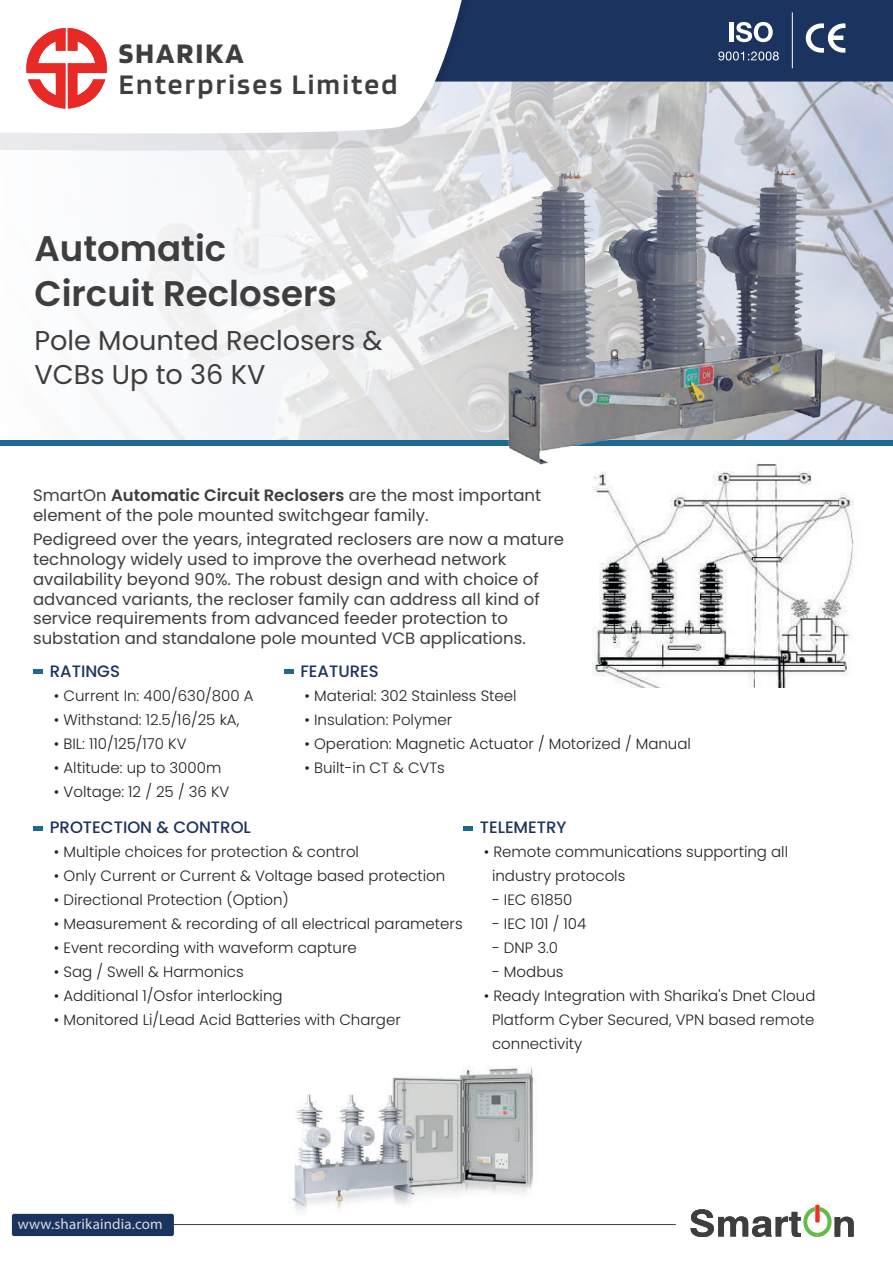
<style>
.page{position:relative;width:893px;height:1263px;background:#fff}
.page>*{position:absolute;margin:0;border:0;box-sizing:border-box;transform-origin:0 0}
.t1{font:600 35.55px/45px "Poppins";color:#3e3e3f}
.t2{font:600 29.55px "Blinker";letter-spacing:.075em;color:#3e3e3f}
.t3{font:700 29.55px "Blinker";letter-spacing:.075em;color:#3e3e3f}
.t4{font:27.15px/34.3px "Poppins";color:#3e3e3f}
.t5{font:16.5px/19.8px "Poppins";color:#3e3e3f}
.t6{font:500 16.5px "Poppins";color:#1b335f}
.t7{font:300 15px/24px "Poppins";color:#231f20}
.t8{font:15px "Myriad Pro";letter-spacing:.01em;color:#d9dadc}
.s1{font-weight:600}
</style>
<div class="page">
<img style="left:292px;top:1067px;width:243px;height:145px">
<svg style="left:107px;top:82px;width:786px;height:358px"></svg>
<svg style="left:0;top:82px;width:473px;height:69px;background:#e0e1e4"></svg>
<svg style="left:0;top:82px;width:465px;height:55px"></svg>
<div style="left:0;top:440px;width:893px;height:5px;background:#1e6991"></div>
<svg style="left:434px;top:0;width:459px;height:82px;background:#2a4069"></svg>
<hr style="left:792px;top:12px;width:1px;height:56px;background:#fff">
<svg style="left:24px;top:28px;width:85px;height:81px"></svg>
<hr style="left:174px;top:1224px;width:502px;height:1px;background:#3e3e3f">
<div style="left:33px;top:669px;width:10px;height:5px;background:#1e6991"></div>
<div style="left:284px;top:669px;width:9px;height:5px;background:#1e6991"></div>
<div style="left:33px;top:826px;width:10px;height:5px;background:#1e6991"></div>
<div style="left:463px;top:826px;width:10px;height:5px;background:#1e6991"></div>
<div style="left:12px;top:1214px;width:162px;height:22px;background:#1b335f;border-radius:2px"></div>
<svg style="left:690px;top:1204px;width:164px;height:33px"></svg>
<div style="left:815px;top:1206px;width:5px;height:18px;background:#f69796"></div>
<div style="left:815px;top:1205px;width:4px;height:17px;border:1px solid #ee2f2d"></div>
<img style="left:485px;top:155px;width:368px;height:310px">
<img style="left:578px;top:450px;width:276px;height:237px">
<h2 class="t3" style="left:119px;top:39px;width:126px">SHARIKA</h2>
<h2 class="t2" style="left:119px;top:69px;width:280px">Enterprises Limited</h2>
<h1 class="t1" style="left:34px;top:227px;width:304px">Automatic<br>Circuit Reclosers</h1>
<h3 class="t4" style="left:34px;top:323px;width:350px">Pole Mounted Reclosers &amp;<br>VCBs Up to 36 KV</h3>
<p class="t5" style="left:33px;top:486px;width:510px">SmartOn <span class="s1">Automatic Circuit Reclosers</span> are the most important element of the pole mounted switchgear family.</p>
<p class="t5" style="left:33px;top:529px;width:533px">Pedigreed over the years, integrated reclosers are now a mature technology widely used to improve the overhead network availability beyond 90%. The robust design and with choice of advanced variants, the recloser family can address all kind of service requirements from advanced feeder protection to substation and standalone pole mounted VCB applications.</p>
<p class="t6" style="left:50px;top:661px;width:72px">RATINGS</p>
<p class="t7" style="left:54px;top:683px;width:201px">• Current In: 400/630/800 A</p>
<p class="t7" style="left:54px;top:707px;width:187px">• Withstand: 12.5/16/25 kA,</p>
<p class="t7" style="left:54px;top:731px;width:134px">• BIL: 110/125/170 KV</p>
<p class="t7" style="left:54px;top:755px;width:169px">• Altitude: up to 3000m</p>
<p class="t7" style="left:54px;top:779px;width:177px">• Voltage: 12 / 25 / 36 KV</p>
<p class="t6" style="left:300px;top:661px;width:80px">FEATURES</p>
<p class="t7" style="left:305px;top:683px;width:214px">• Material: 302 Stainless Steel</p>
<p class="t7" style="left:305px;top:707px;width:149px">• Insulation: Polymer</p>
<p class="t7" style="left:305px;top:731px;width:388px">• Operation: Magnetic Actuator / Motorized / Manual</p>
<p class="t7" style="left:305px;top:755px;width:142px">• Built-in CT &amp; CVTs</p>
<p class="t6" style="left:50px;top:818px;width:203px">PROTECTION &amp; CONTROL</p>
<p class="t7" style="left:54px;top:840px;width:307px">• Multiple choices for protection &amp; control</p>
<p class="t7" style="left:54px;top:864px;width:393px">• Only Current or Current &amp; Voltage based protection</p>
<p class="t7" style="left:54px;top:888px;width:236px">• Directional Protection (Option)</p>
<p class="t7" style="left:54px;top:912px;width:410px">• Measurement &amp; recording of all electrical parameters</p>
<p class="t7" style="left:54px;top:936px;width:304px">• Event recording with waveform capture</p>
<p class="t7" style="left:54px;top:960px;width:191px">• Sag / Swell &amp; Harmonics</p>
<p class="t7" style="left:54px;top:984px;width:230px">• Additional 1/Osfor interlocking</p>
<p class="t7" style="left:54px;top:1008px;width:348px">• Monitored Li/Lead Acid Batteries with Charger</p>
<p class="t6" style="left:480px;top:818px;width:88px">TELEMETRY</p>
<p class="t7" style="left:492px;top:840px;width:298px;text-indent:-8px">• Remote communications supporting all industry protocols</p>
<p class="t7" style="left:492px;top:888px;width:82px">- IEC 61850</p>
<p class="t7" style="left:492px;top:912px;width:96px">- IEC 101 / 104</p>
<p class="t7" style="left:492px;top:936px;width:68px">- DNP 3.0</p>
<p class="t7" style="left:492px;top:960px;width:73px">- Modbus</p>
<p class="t7" style="left:492px;top:984px;width:325px;text-align:justify;text-indent:-8px">• Ready Integration with Sharika's Dnet Cloud Platform Cyber Secured, VPN based remote connectivity</p>
<p class="t8" style="left:18px;top:1215px;width:146px">www.sharikaindia.com</p>
</div>
